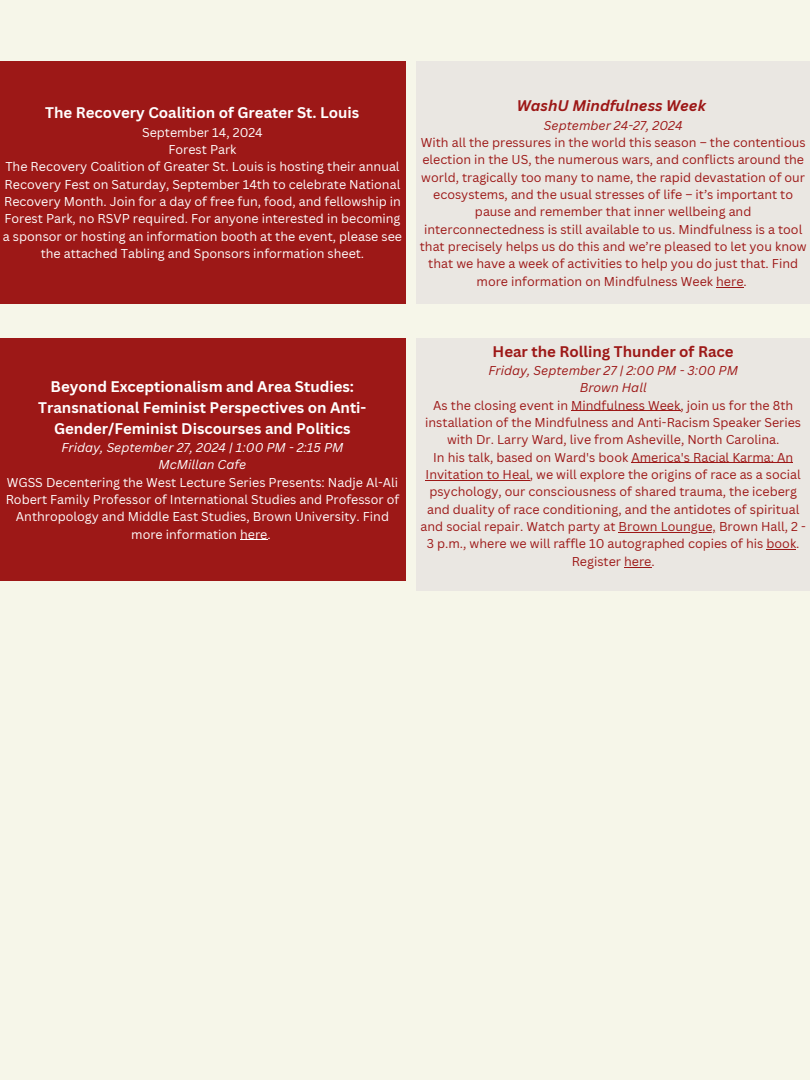
<style>
.page{position:relative;width:810px;height:1080px;background:#f6f6e9}
.page>*{position:absolute;margin:0;border:0;box-sizing:border-box;transform-origin:0 0}
.t1{font:700 15px/20.6px "Canva Sans";color:#fff;text-align:center}
.t2{font:700 15px "Canva Sans";color:#9d1817}
.t3{font:italic 700 15px "Canva Sans";color:#9d1817}
.t4{font:12.5px/17.4px "Canva Sans";color:#9d1817;text-align:center}
.t5{font:12.5px/17.4px "Canva Sans";color:#fff;text-align:center}
.s1{font-style:italic}
</style>
<div class="page">
<div style="left:0;top:61px;width:405px;height:243px;background:#9d1817"></div>
<div style="left:416px;top:61px;width:394px;height:243px;background:#eae7e2"></div>
<svg style="left:716px;top:287px;width:28px;height:1px"></svg>
<div style="left:0;top:338px;width:405px;height:243px;background:#9d1817"></div>
<svg style="left:240px;top:539px;width:27px;height:1px"></svg>
<div style="left:416px;top:338px;width:394px;height:252px;background:#eae7e2"></div>
<hr style="left:571px;top:410px;width:109px;height:1px;background:#9d1817">
<hr style="left:631px;top:462px;width:162px;height:1px;background:#9d1817">
<hr style="left:426px;top:480px;width:104px;height:1px;background:#9d1817">
<hr style="left:619px;top:532px;width:97px;height:1px;background:#9d1817">
<svg style="left:767px;top:549px;width:29px;height:1px"></svg>
<svg style="left:624px;top:567px;width:27px;height:1px"></svg>
<h1 class="t1" style="left:45px;top:102px;width:316px">The Recovery Coalition of Greater St. Louis</h1>
<h1 class="t5" style="left:3px;top:123px;width:401px">September 14, 2024<br>Forest Park<br>The Recovery Coalition of Greater St. Louis is hosting their annual Recovery Fest on Saturday, September 14th to celebrate National Recovery Month. Join for a day of free fun, food, and fellowship in Forest Park, no RSVP required. For anyone interested in becoming a sponsor or hosting an information booth at the event, please see the attached Tabling and Sponsors information sheet.</h1>
<h1 class="t3" style="left:517px;top:95px;width:190px">WashU Mindfulness Week</h1>
<h1 class="t4" style="left:420px;top:116px;width:388px"><span class="s1">September 24-27, 2024<br></span>With all the pressures in the world this season – the contentious election in the US, the numerous wars, and conflicts around the world, tragically too many to name, the rapid devastation of our ecosystems, and the usual stresses of life – it’s important to pause and remember that inner wellbeing and interconnectedness is still available to us. Mindfulness is a tool that precisely helps us do this and we’re pleased to let you know that we have a week of activities to help you do just that. Find more information on Mindfulness Week here.</h1>
<h1 class="t1" style="left:38px;top:376px;width:330px">Beyond Exceptionalism and Area Studies:<br>Transnational Feminist Perspectives on Anti-<br>Gender/Feminist Discourses and Politics</h1>
<h1 class="t5" style="left:6px;top:438px;width:395px"><span class="s1">Friday, September 27, 2024 | 1:00 PM - 2:15 PM<br>McMillan Cafe<br></span>WGSS Decentering the West Lecture Series Presents: Nadje Al-Ali Robert Family Professor of International Studies and Professor of Anthropology and Middle East Studies, Brown University. Find more information here.</h1>
<h1 class="t2" style="left:493px;top:341px;width:243px">Hear the Rolling Thunder of Race</h1>
<h1 class="t4" style="left:421px;top:361px;width:387px"><span class="s1">Friday, September 27 | 2:00 PM - 3:00 PM<br>Brown Hall<br></span>As the closing event in Mindfulness Week, join us for the 8th installation of the Mindfulness and Anti-Racism Speaker Series with Dr. Larry Ward, live from Asheville, North Carolina.<br>In his talk, based on Ward's book America's Racial Karma: An Invitation to Heal, we will explore the origins of race as a social psychology, our consciousness of shared trauma, the iceberg and duality of race conditioning, and the antidotes of spiritual and social repair. Watch party at Brown Loungue, Brown Hall, 2 - 3 p.m., where we will raffle 10 autographed copies of his book.<br>Register here.</h1>
</div>
